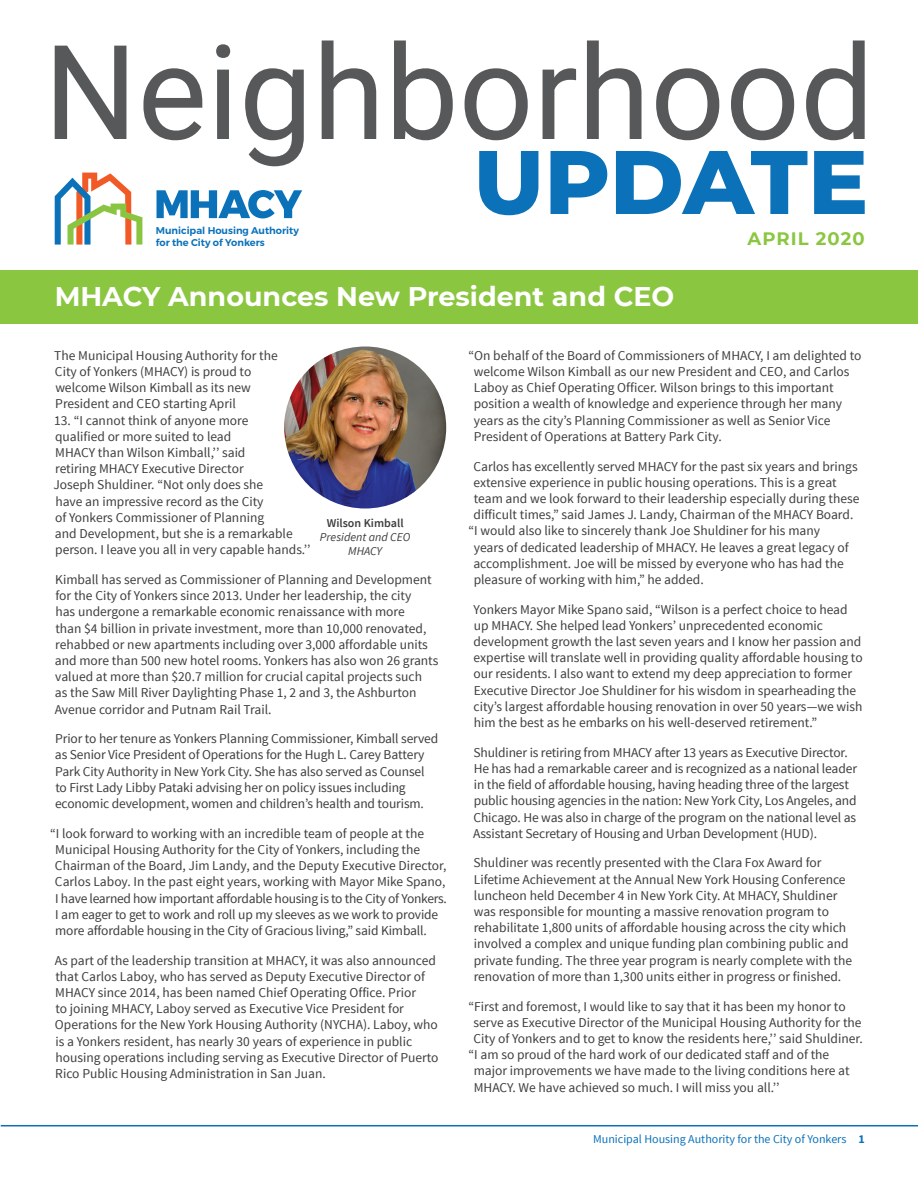
<style>
.page{position:relative;width:918px;height:1188px;background:#fff}
.page>*{position:absolute;margin:0;border:0;box-sizing:border-box;transform-origin:0 0}
.t1{font:131.25px "Roboto";color:#57585a}
.t2{font:800 90px "Montserrat";letter-spacing:-.01em;color:#0b72ba}
.t3{font:700 27px "Montserrat";color:#fff}
.t4{font:700 18px "Montserrat";letter-spacing:.06em;color:#8bc640}
.Body_Copy{font:13.5px/16.2px "Source Sans Pro";color:#3e3e3f}
.t5{font:12px "Source Sans Pro";color:#0b72ba}
.t6{font:italic 12px/14.4px "Source Sans Pro";color:#3e3e3f;text-align:center}
.t7{font:600 9.9px/11.9px "Montserrat";color:#0b72ba}
.s1{font-weight:600;font-style:normal}
.s2{font-weight:700}
</style>
<div class="page">
<svg style="left:284px;top:376px;width:162px;height:133px"></svg>
<div style="left:1px;top:270px;width:917px;height:54px;background:#8bc640"></div>
<hr style="left:1px;top:1125px;width:917px;height:1px;background:#0b72ba">
<svg style="left:55px;top:173px;width:87px;height:72px"></svg>
<svg style="left:157px;top:190px;width:145px;height:28px"></svg>
<img style="left:284px;top:346px;width:162px;height:162px;border-radius:81px">
<p class="t1" style="left:44px;top:0;width:832px">Neighborhood</p>
<p class="t2" style="left:473px;top:116px;width:396px">UPDATE</p>
<p class="t4" style="left:748px;top:225px;width:119px">APRIL 2020</p>
<p class="t7" style="left:156px;top:225px;width:145px">Municipal Housing Authority for the City of Yonkers</p>
<p class="t3" style="left:55px;top:277px;width:621px">MHACY Announces New President and CEO</p>
<p class="Body_Copy" style="left:54px;top:348px;width:225px">The Municipal Housing Authority for the City of Yonkers (MHACY) is proud to welcome Wilson Kimball as its new President and CEO starting April</p>
<p class="Body_Copy" style="left:53px;top:412px;width:259px">13. “I cannot think of anyone more<br>qualified or more suited to lead<br>MHACY than Wilson Kimball,’’ said<br>retiring MHACY Executive Director<br>Joseph Shuldiner. “Not only does she<br>have an impressive record as the City<br>of Yonkers Commissioner of Planning<br>and Development, but she is a remarkable person. I leave you all in very capable hands.’’</p>
<p class="Body_Copy" style="left:55px;top:572px;width:385px">Kimball has served as Commissioner of Planning and Development for the City of Yonkers since 2013. Under her leadership, the city<br>has undergone a remarkable economic renaissance with more<br>than $4 billion in private investment, more than 10,000 renovated, rehabbed or new apartments including over 3,000 affordable units and more than 500 new hotel rooms. Yonkers has also won 26 grants valued at more than $20.7 million for crucial capital projects such<br>as the Saw Mill River Daylighting Phase 1, 2 and 3, the Ashburton Avenue corridor and Putnam Rail Trail.</p>
<p class="Body_Copy" style="left:55px;top:731px;width:385px">Prior to her tenure as Yonkers Planning Commissioner, Kimball served as Senior Vice President of Operations for the Hugh L. Carey Battery Park City Authority in New York City. She has also served as Counsel to First Lady Libby Pataki advising her on policy issues including economic development, women and children’s health and tourism.</p>
<p class="Body_Copy" style="left:55px;top:825px;width:393px;text-indent:-5px">“I look forward to working with an incredible team of people at the Municipal Housing Authority for the City of Yonkers, including the Chairman of the Board, Jim Landy, and the Deputy Executive Director, Carlos Laboy. In the past eight years, working with Mayor Mike Spano, I have learned how important affordable housing is to the City of Yonkers.<br>I am eager to get to work and roll up my sleeves as we work to provide more affordable housing in the City of Gracious living,” said Kimball.</p>
<p class="Body_Copy" style="left:55px;top:952px;width:385px">As part of the leadership transition at MHACY, it was also announced that Carlos Laboy, who has served as Deputy Executive Director of MHACY since 2014, has been named Chief Operating Office. Prior<br>to joining MHACY, Laboy served as Executive Vice President for Operations for the New York Housing Authority (NYCHA). Laboy, who is a Yonkers resident, has nearly 30 years of experience in public housing operations including serving as Executive Director of Puerto Rico Public Housing Administration in San Juan.</p>
<p class="t6" style="left:320px;top:515px;width:92px"><span class="s1">Wilson Kimball<br></span>President and CEO<br>MHACY</p>
<p class="Body_Copy" style="left:474px;top:348px;width:389px;text-indent:-5px">“On behalf of the Board of Commissioners of MHACY, I am delighted to welcome Wilson Kimball as our new President and CEO, and Carlos Laboy as Chief Operating Officer. Wilson brings to this important position a wealth of knowledge and experience through her many years as the city’s Planning Commissioner as well as Senior Vice President of Operations at Battery Park City.</p>
<p class="Body_Copy" style="left:473px;top:458px;width:386px">Carlos has excellently served MHACY for the past six years and brings</p>
<p class="Body_Copy" style="left:474px;top:474px;width:365px">extensive experience in public housing operations. This is a great</p>
<p class="Body_Copy" style="left:474px;top:491px;width:387px">team and we look forward to their leadership especially during these</p>
<p class="Body_Copy" style="left:474px;top:507px;width:381px">difficult times,” said James J. Landy, Chairman of the MHACY Board.</p>
<p class="Body_Copy" style="left:469px;top:523px;width:353px">“I would also like to sincerely thank Joe Shuldiner for his many</p>
<p class="Body_Copy" style="left:474px;top:539px;width:376px">years of dedicated leadership of MHACY. He leaves a great legacy of</p>
<p class="Body_Copy" style="left:473px;top:555px;width:372px">accomplishment. Joe will be missed by everyone who has had the</p>
<p class="Body_Copy" style="left:474px;top:572px;width:232px">pleasure of working with him,” he added.</p>
<p class="Body_Copy" style="left:474px;top:601px;width:391px">Yonkers Mayor Mike Spano said, “Wilson is a perfect choice to head up MHACY. She helped lead Yonkers’ unprecedented economic development growth the last seven years and I know her passion and expertise will translate well in providing quality affordable housing to our residents. I also want to extend my deep appreciation to former Executive Director Joe Shuldiner for his wisdom in spearheading the city’s largest affordable housing renovation in over 50 years—we wish him the best as he embarks on his well-deserved retirement.”</p>
<p class="Body_Copy" style="left:473px;top:744px;width:385px">Shuldiner is retiring from MHACY after 13 years as Executive Director.<br>He has had a remarkable career and is recognized as a national leader in the field of affordable housing, having heading three of the largest public housing agencies in the nation: New York City, Los Angeles, and Chicago. He was also in charge of the program on the national level as Assistant Secretary of Housing and Urban Development (HUD).</p>
<p class="Body_Copy" style="left:473px;top:855px;width:380px">Shuldiner was recently presented with the Clara Fox Award for Lifetime Achievement at the Annual New York Housing Conference luncheon held December 4 in New York City. At MHACY, Shuldiner was responsible for mounting a massive renovation program to rehabilitate 1,800 units of affordable housing across the city which involved a complex and unique funding plan combining public and private funding. The three year program is nearly complete with the renovation of more than 1,300 units either in progress or finished.</p>
<p class="Body_Copy" style="left:469px;top:998px;width:379px">“First and foremost, I would like to say that it has been my honor to</p>
<p class="Body_Copy" style="left:474px;top:1014px;width:390px">serve as Executive Director of the Municipal Housing Authority for the</p>
<p class="Body_Copy" style="left:473px;top:1031px;width:391px">City of Yonkers and to get to know the residents here,’’ said Shuldiner.</p>
<p class="Body_Copy" style="left:469px;top:1047px;width:362px">“I am so proud of the hard work of our dedicated staff and of the</p>
<p class="Body_Copy" style="left:474px;top:1063px;width:378px">major improvements we have made to the living conditions here at</p>
<p class="Body_Copy" style="left:474px;top:1079px;width:307px">MHACY. We have achieved so much. I will miss you all.’’</p>
<p class="t5" style="left:593px;top:1132px;width:273px">Municipal Housing Authority for the City of Yonkers <span class="s2">1</span></p>
</div>
